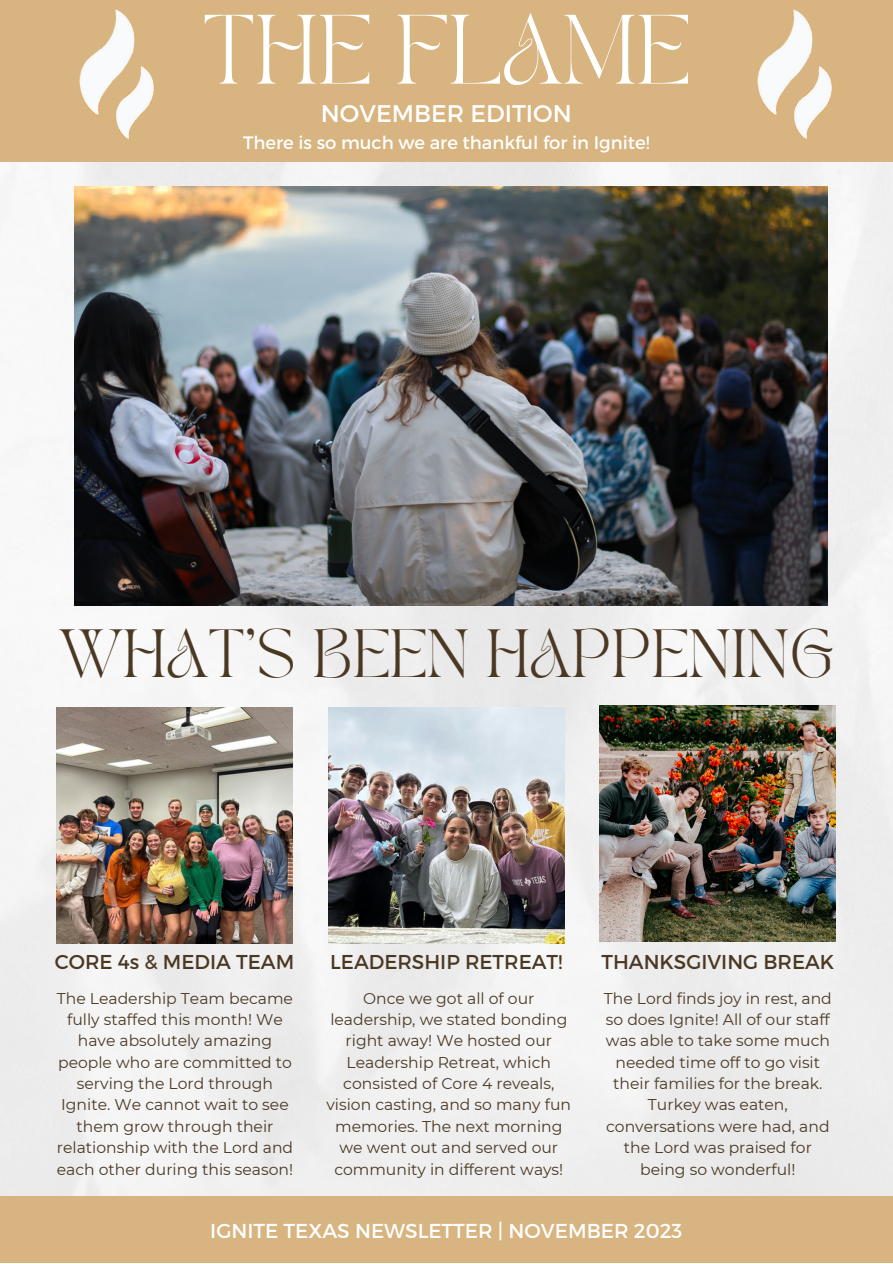
<style>
.page{position:relative;width:893px;height:1264px;background:#fff}
.page>*{position:absolute;margin:0;border:0;box-sizing:border-box;transform-origin:0 0}
.t1{font:68.7px "TAN PEARL Regular";color:#fff}
.t2{font:47.7px "TAN PEARL Regular";color:#4b3823}
.t3{font:24px "Montserrat";color:#fff}
.t4{font:20.1px "Montserrat";color:#4b3823}
.t5{font:20.1px "Montserrat";color:#fff}
.t6{font:18px "Montserrat";color:#fff}
.t7{font:15.6px/21.3px "Montserrat";color:#4b3823;text-align:center}
</style>
<div class="page">
<div style="left:0;top:161px;width:892px;height:1035px;background:#f0f0f0"></div>
<img style="left:74px;top:186px;width:753px;height:420px">
<div style="left:0;top:0;width:892px;height:161px;background:#d7b480"></div>
<img style="left:79px;top:9px;width:76px;height:130px">
<img style="left:757px;top:9px;width:76px;height:130px">
<div style="left:0;top:1196px;width:892px;height:66px;background:#d7b480"></div>
<img style="left:599px;top:705px;width:236px;height:236px">
<img style="left:328px;top:707px;width:236px;height:236px">
<img style="left:57px;top:707px;width:236px;height:236px">
<p class="t1" style="left:203px;top:14px;width:489px">THE FLAME</p>
<p class="t3" style="left:321px;top:98px;width:252px">NOVEMBER EDITION</p>
<p class="t6" style="left:243px;top:130px;width:408px">There is so much we are thankful for in Ignite!</p>
<p class="t2" style="left:59px;top:628px;width:775px">WHAT'S BEEN HAPPENING</p>
<p class="t4" style="left:55px;top:949px;width:241px">CORE 4s &amp; MEDIA TEAM</p>
<p class="t4" style="left:330px;top:949px;width:234px">LEADERSHIP RETREAT!</p>
<p class="t4" style="left:601px;top:949px;width:234px">THANKSGIVING BREAK</p>
<p class="t7" style="left:326px;top:987px;width:246px">Once we got all of our leadership, we stated bonding right away! We hosted our<br>Leadership Retreat, which consisted of Core 4 reveals, vision casting, and so many fun memories. The next morning we went out and served our community in different ways!</p>
<p class="t7" style="left:57px;top:987px;width:238px">The Leadership Team became fully staffed this month! We have absolutely amazing people who are committed to serving the Lord through<br>Ignite. We cannot wait to see them grow through their relationship with the Lord and each other during this season!</p>
<p class="t7" style="left:604px;top:987px;width:229px">The Lord finds joy in rest, and so does Ignite! All of our staff was able to take some much needed time off to go visit their families for the break.<br>Turkey was eaten, conversations were had, and the Lord was praised for being so wonderful!</p>
<p class="t5" style="left:210px;top:1217px;width:473px">IGNITE TEXAS NEWSLETTER | NOVEMBER 2023</p>
</div>
